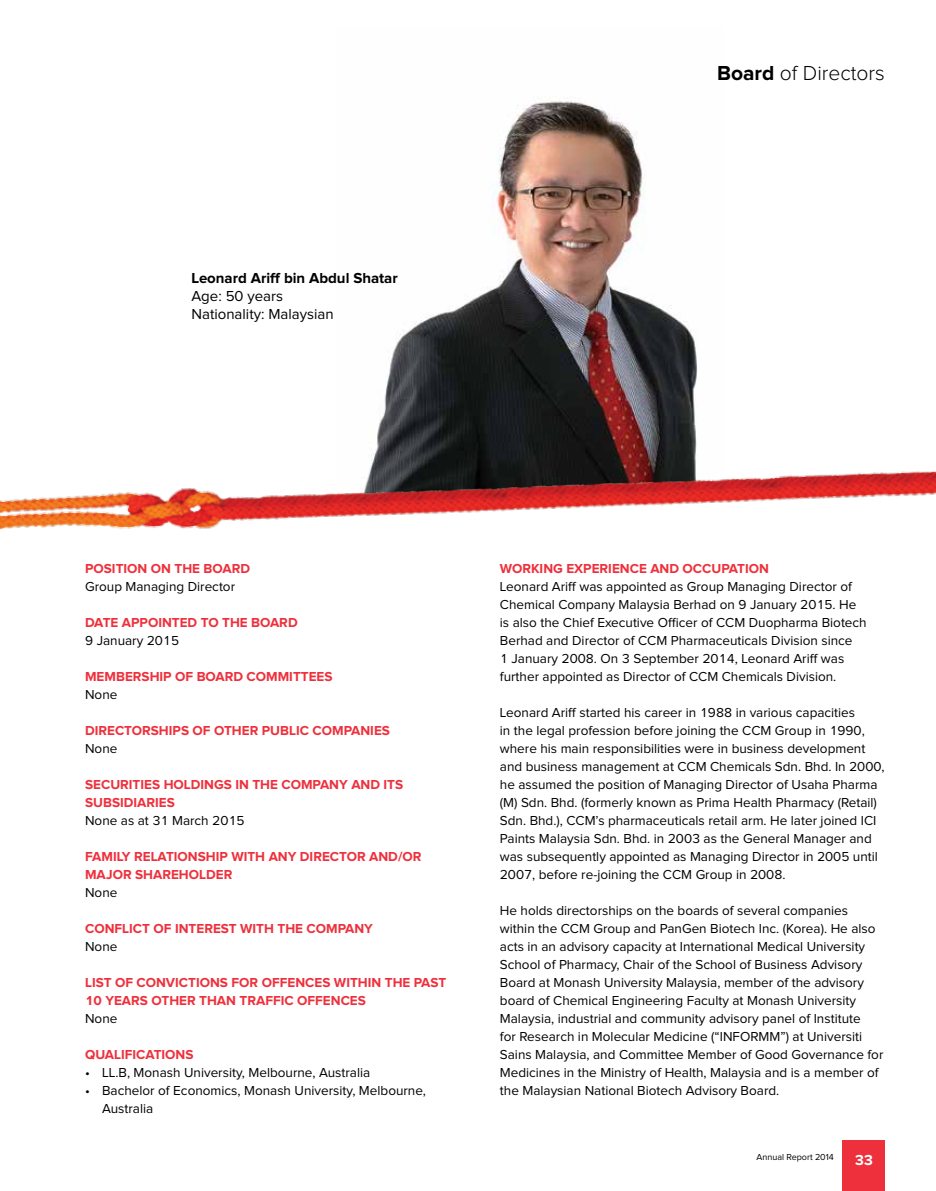
<style>
.page{position:relative;width:936px;height:1191px;background:#fff}
.page>*{position:absolute;margin:0;border:0;box-sizing:border-box;transform-origin:0 0}
.t1{font:300 21px "Proxima Nova";color:#000}
.t2{font:15px/18px "Proxima Nova";color:#000}
.t3{font:700 15px "Proxima Nova";color:#000}
.t4{font:700 15px "Proxima Nova";color:#fff}
.t5{font:13.5px/18px "Proxima Nova";color:#000}
.t6{font:700 13.5px/18px "Proxima Nova";color:#ee303c}
.t7{font:9px "Proxima Nova";color:#000}
.s1{font-weight:700}
</style>
<div class="page">
<img style="left:378px;top:101px;width:320px;height:330px">
<img style="left:0;top:431px;width:935px;height:99px">
<div style="left:842px;top:1140px;width:42px;height:51px;background:#ee303c"></div>
<p class="t3" style="left:191px;top:271px;width:208px">Leonard Ariff bin Abdul Shatar</p>
<p class="t2" style="left:191px;top:288px;width:144px">Age: 50 years<br>Nationality: Malaysian</p>
<h1 class="t1" style="left:717px;top:64px;width:169px"><span class="s1">Board</span> of Directors</h1>
<p class="t6" style="left:85px;top:560px;width:166px">POSITION ON THE BOARD</p>
<p class="t5" style="left:85px;top:578px;width:151px">Group Managing Director</p>
<p class="t6" style="left:85px;top:614px;width:214px">DATE APPOINTED TO THE BOARD</p>
<p class="t5" style="left:85px;top:632px;width:95px">9 January 2015</p>
<p class="t6" style="left:85px;top:668px;width:249px">MEMBERSHIP OF BOARD COMMITTEES</p>
<p class="t5" style="left:85px;top:686px;width:34px">None</p>
<p class="t6" style="left:85px;top:722px;width:306px">DIRECTORSHIPS OF OTHER PUBLIC COMPANIES</p>
<p class="t5" style="left:85px;top:740px;width:34px">None</p>
<p class="t6" style="left:85px;top:776px;width:319px">SECURITIES HOLDINGS IN THE COMPANY AND ITS<br>SUBSIDIARIES</p>
<p class="t5" style="left:85px;top:812px;width:161px">None as at 31 March 2015</p>
<p class="t6" style="left:85px;top:848px;width:338px">FAMILY RELATIONSHIP WITH ANY DIRECTOR AND/OR<br>MAJOR SHAREHOLDER</p>
<p class="t5" style="left:85px;top:884px;width:34px">None</p>
<p class="t6" style="left:85px;top:920px;width:289px">CONFLICT OF INTEREST WITH THE COMPANY</p>
<p class="t5" style="left:85px;top:938px;width:34px">None</p>
<p class="t6" style="left:85px;top:974px;width:362px">LIST OF CONVICTIONS FOR OFFENCES WITHIN THE PAST<br>10 YEARS OTHER THAN TRAFFIC OFFENCES</p>
<p class="t5" style="left:85px;top:1010px;width:34px">None</p>
<p class="t6" style="left:85px;top:1046px;width:110px">QUALIFICATIONS</p>
<p class="t5" style="left:85px;top:1064px;width:287px">• LL.B, Monash University, Melbourne, Australia</p>
<p class="t5" style="left:102px;top:1082px;width:325px;text-indent:-17px">• Bachelor of Economics, Monash University, Melbourne,<br>Australia</p>
<p class="t6" style="left:500px;top:560px;width:270px">WORKING EXPERIENCE AND OCCUPATION</p>
<p class="t5" style="left:500px;top:578px;width:368px">Leonard Ariff was appointed as Group Managing Director of Chemical Company Malaysia Berhad on 9 January 2015. He is also the Chief Executive Officer of CCM Duopharma Biotech Berhad and Director of CCM Pharmaceuticals Division since<br>1 January 2008. On 3 September 2014, Leonard Ariff was further appointed as Director of CCM Chemicals Division.</p>
<p class="t5" style="left:500px;top:704px;width:386px">Leonard Ariff started his career in 1988 in various capacities<br>in the legal profession before joining the CCM Group in 1990, where his main responsibilities were in business development and business management at CCM Chemicals Sdn. Bhd. In 2000, he assumed the position of Managing Director of Usaha Pharma (M) Sdn. Bhd. (formerly known as Prima Health Pharmacy (Retail)<br>Sdn. Bhd.), CCM’s pharmaceuticals retail arm. He later joined ICI Paints Malaysia Sdn. Bhd. in 2003 as the General Manager and was subsequently appointed as Managing Director in 2005 until 2007, before re-joining the CCM Group in 2008.</p>
<p class="t5" style="left:500px;top:902px;width:385px">He holds directorships on the boards of several companies within the CCM Group and PanGen Biotech Inc. (Korea). He also acts in an advisory capacity at International Medical University School of Pharmacy, Chair of the School of Business Advisory Board at Monash University Malaysia, member of the advisory board of Chemical Engineering Faculty at Monash University Malaysia, industrial and community advisory panel of Institute<br>for Research in Molecular Medicine (“INFORMM”) at Universiti Sains Malaysia, and Committee Member of Good Governance for Medicines in the Ministry of Health, Malaysia and is a member of the Malaysian National Biotech Advisory Board.</p>
<p class="t7" style="left:756px;top:1152px;width:79px">Annual Report 2014</p>
<p class="t4" style="left:855px;top:1152px;width:19px">33</p>
</div>
